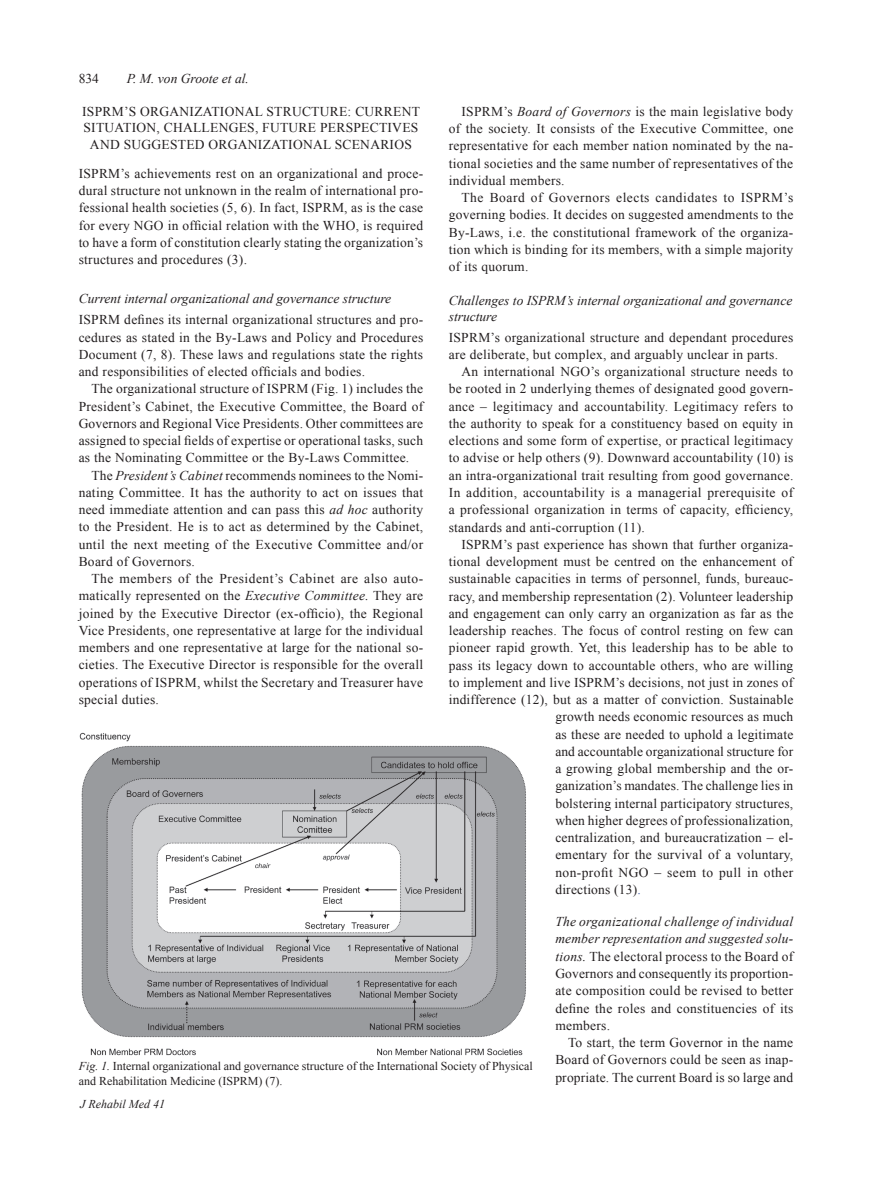
<style>
.page{position:relative;width:872px;height:1191px;background:#fff}
.page>*{position:absolute;margin:0;border:0;box-sizing:border-box;transform-origin:0 0}
.t1{font:13.5px/17.2px "Times New Roman";letter-spacing:.015em;color:#231f20;text-align:justify}
.t2{font:italic 13.5px/15.8px "Times New Roman";color:#231f20}
.t3{font:12px/15px "Times New Roman";color:#231f20}
.t4{font:italic 12px "Times New Roman";color:#231f20}
.s1{font-style:italic}
.s2{color:#3853a3}
</style>
<div class="page">
<img style="left:79px;top:732px;width:447px;height:324px">
<p class="t1" style="left:79px;top:69px;width:22px">834</p>
<p class="t2" style="left:127px;top:70px;width:124px">P. M. von Groote et al.</p>
<p class="t1" style="left:82px;top:103px;width:339px;line-height:16.5px;text-align:center">ISPRM’S ORGANIZATIONAL STRUCTURE: CURRENT<br>SITUATION, CHALLENGES, FUTURE PERSPECTIVES<br>AND SUGGESTED ORGANIZATIONAL SCENARIOS</p>
<p class="t1" style="left:79px;top:165px;width:346px">ISPRM’s achievements rest on an organizational and proce&shy;dural structure not unknown in the realm of international pro&shy;fessional health societies (5, 6). In fact, ISPRM, as is the case for every NGO in official relation with the WHO, is required to have a form of constitution clearly stating the organization’s structures and procedures (3).</p>
<p class="t2" style="left:79px;top:290px;width:314px">Current internal organizational and governance structure</p>
<p class="t1" style="left:79px;top:311px;width:346px">ISPRM defines its internal organizational structures and pro&shy;cedures as stated in the By-Laws and Policy and Procedures Document (7, 8). These laws and regulations state the rights and responsibilities of elected officials and bodies.</p>
<p class="t1" style="left:79px;top:380px;width:346px;text-indent:13px">The organizational structure of ISPRM (Fig. 1) includes the President’s Cabinet, the Executive Committee, the Board of Governors and Regional Vice Presidents. Other committees are assigned to special fields of expertise or operational tasks, such as the Nominating Committee or the By-Laws Committee.</p>
<p class="t1" style="left:79px;top:466px;width:346px;text-indent:13px">The <span class="s1">President’s Cabinet</span> recommends nominees to the Nomi&shy;nating Committee. It has the authority to act on issues that need immediate attention and can pass this <span class="s1">ad hoc</span> authority to the President. He is to act as determined by the Cabinet, until the next meeting of the Executive Committee and/or Board of Governors.</p>
<p class="t1" style="left:79px;top:570px;width:346px;text-indent:13px">The members of the President’s Cabinet are also auto&shy;matically represented on the <span class="s1">Executive Committee.</span> They are joined by the Executive Director (ex-officio), the Regional Vice Presidents, one representative at large for the individual members and one representative at large for the national so&shy;cieties. The Executive Director is responsible for the overall operations of ISPRM, whilst the Secretary and Treasurer have special duties.</p>
<p class="t1" style="left:449px;top:102px;width:346px;text-indent:13px">ISPRM’s <span class="s1">Board of Governors</span> is the main legislative body of the society. It consists of the Executive Committee, one representative for each member nation nominated by the na&shy;tional societies and the same number of representatives of the individual members.</p>
<p class="t1" style="left:449px;top:189px;width:346px;text-indent:13px">The Board of Governors elects candidates to ISPRM’s governing bodies. It decides on suggested amendments to the By-Laws, i.e. the constitutional framework of the organiza&shy;tion which is binding for its members, with a simple majority of its quorum.</p>
<p class="t2" style="left:449px;top:292px;width:345px">Challenges to ISPRM’s internal organizational and governance structure</p>
<p class="t1" style="left:449px;top:328px;width:346px">ISPRM’s organizational structure and dependant procedures are deliberate, but complex, and arguably unclear in parts.</p>
<p class="t1" style="left:449px;top:363px;width:346px;text-indent:13px">An international NGO’s organizational structure needs to be rooted in 2 underlying themes of designated good govern&shy;ance – legitimacy and accountability. Legitimacy refers to the authority to speak for a constituency based on equity in elections and some form of expertise, or practical legitimacy to advise or help others (9). Downward accountability (10) is an intra-organizational trait resulting from good governance.<br>In addition, accountability is a managerial prerequisite of a professional organization in terms of capacity, efficiency, standards and anti-corruption (11).</p>
<p class="t1" style="left:461px;top:535px;width:333px">ISPRM’s past experience has shown that further organiza-</p>
<p class="t1" style="left:449px;top:552px;width:346px">tional development must be centred on the enhancement of</p>
<p class="t1" style="left:449px;top:570px;width:346px">sustainable capacities in terms of personnel, funds, bureauc-</p>
<p class="t1" style="left:449px;top:587px;width:346px">racy, and membership representation (2). Volunteer leadership</p>
<p class="t1" style="left:449px;top:604px;width:346px">and engagement can only carry an organization as far as the</p>
<p class="t1" style="left:449px;top:621px;width:346px">leadership reaches. The focus of control resting on few can</p>
<p class="t1" style="left:449px;top:639px;width:346px">pioneer rapid growth. Yet, this leadership has to be able to</p>
<p class="t1" style="left:449px;top:656px;width:346px">pass its legacy down to accountable others, who are willing</p>
<p class="t1" style="left:449px;top:673px;width:346px">to implement and live ISPRM’s decisions, not just in zones of</p>
<p class="t1" style="left:449px;top:690px;width:346px">indifference (12), but as a matter of conviction. Sustainable</p>
<p class="t1" style="left:555px;top:708px;width:239px">growth needs economic resources as much</p>
<p class="t1" style="left:555px;top:725px;width:239px">as these are needed to uphold a legitimate</p>
<p class="t1" style="left:555px;top:742px;width:239px">and accountable organizational structure for</p>
<p class="t1" style="left:555px;top:760px;width:239px">a growing global membership and the or-</p>
<p class="t1" style="left:555px;top:777px;width:239px">ganization’s mandates. The challenge lies in</p>
<p class="t1" style="left:555px;top:794px;width:239px">bolstering internal participatory structures,</p>
<p class="t1" style="left:555px;top:811px;width:239px">when higher degrees of professionalization,</p>
<p class="t1" style="left:555px;top:829px;width:239px">centralization, and bureaucratization – el-</p>
<p class="t1" style="left:555px;top:846px;width:239px">ementary for the survival of a voluntary,</p>
<p class="t1" style="left:555px;top:863px;width:239px">non-profit NGO – seem to pull in other</p>
<p class="t1" style="left:555px;top:880px;width:87px">directions (13)<span class="s2">.</span></p>
<p class="t1" style="left:555px;top:913px;width:239px"><span class="s1">The organizational challenge of individual member representation and suggested solu&shy;tions.</span> The electoral process to the Board of Governors and consequently its proportion&shy;ate composition could be revised to better define the roles and constituencies of its members.</p>
<p class="t1" style="left:555px;top:1033px;width:239px;text-indent:13px">To start, the term Governor in the name Board of Governors could be seen as inap&shy;propriate. The current Board is so large and</p>
<p class="t3" style="left:79px;top:1057px;width:455px"><span class="s1">Fig. 1.</span> Internal organizational and governance structure of the International Society of Physical and Rehabilitation Medicine (ISPRM) (7).</p>
<p class="t4" style="left:80px;top:1096px;width:86px">J Rehabil Med 41</p>
</div>
